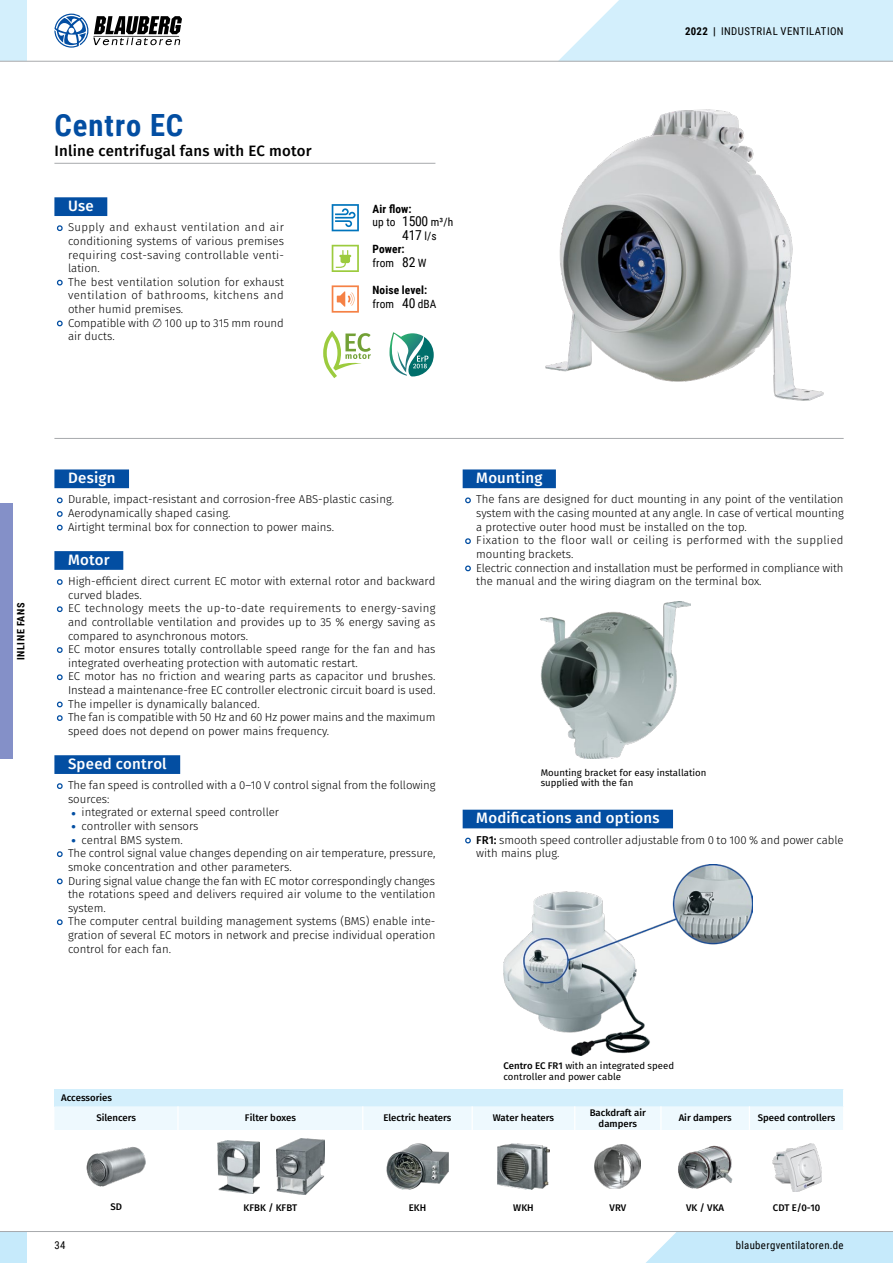
<style>
.page{position:relative;width:893px;height:1263px;background:#fff}
.page>*{position:absolute;margin:0;border:0;box-sizing:border-box;transform-origin:0 0}
.t1{font:700 30.6px "Roboto Condensed";letter-spacing:.03em;color:#034ea2}
.t2{font:500 15px "Fira Sans";letter-spacing:.015em;color:#fff}
.t3{font:500 15px "Fira Sans";letter-spacing:.015em;color:#000}
.t4{font:13.65px "Roboto Condensed";color:#000}
.t5{font:300 11.4px/13.6px "Fira Sans";color:#000}
.t6{font:700 11.4px/13.6px "Roboto Condensed";letter-spacing:.01em;color:#000}
.t7{font:10.8px "Roboto Condensed";letter-spacing:.035em;color:#000}
.t8{font:700 10.2px "Roboto Condensed";letter-spacing:.055em;color:#000}
.t9{font:500 9.6px/20.2px "Fira Sans";color:#000}
.t10{font:9.6px/10.2px "Fira Sans";color:#000}
.s1{font-weight:400}
.s2{font-weight:400;font-size:13.65px}
.s3{font-size:11.4px}
.s4{font-weight:700}
.s5{font-weight:700;font-size:12.6px;color:#034ea2}
.s6{font-weight:500}
</style>
<div class="page">
<hr style="left:54px;top:163px;width:381px;height:1px;background:#a7a9ac">
<div style="left:54px;top:197px;width:53px;height:19px;background:#034ea2"></div>
<svg style="left:56px;top:225px;width:7px;height:7px"></svg>
<svg style="left:56px;top:279px;width:7px;height:7px"></svg>
<svg style="left:56px;top:320px;width:7px;height:7px"></svg>
<img style="left:545px;top:109px;width:279px;height:292px">
<div style="left:54px;top:469px;width:75px;height:19px;background:#034ea2"></div>
<div style="left:54px;top:551px;width:69px;height:19px;background:#034ea2"></div>
<div style="left:54px;top:755px;width:126px;height:19px;background:#034ea2"></div>
<svg style="left:56px;top:497px;width:7px;height:7px"></svg>
<svg style="left:57px;top:511px;width:6px;height:6px"></svg>
<svg style="left:56px;top:524px;width:7px;height:7px"></svg>
<svg style="left:57px;top:579px;width:6px;height:6px"></svg>
<svg style="left:56px;top:606px;width:7px;height:7px"></svg>
<svg style="left:57px;top:647px;width:6px;height:6px"></svg>
<svg style="left:56px;top:674px;width:7px;height:7px"></svg>
<svg style="left:56px;top:701px;width:7px;height:7px"></svg>
<svg style="left:56px;top:715px;width:7px;height:6px"></svg>
<svg style="left:56px;top:783px;width:7px;height:6px"></svg>
<svg style="left:56px;top:851px;width:7px;height:6px"></svg>
<svg style="left:56px;top:878px;width:7px;height:7px"></svg>
<svg style="left:56px;top:919px;width:7px;height:7px"></svg>
<div style="left:463px;top:810px;width:210px;height:18px;background:#034ea2"></div>
<svg style="left:465px;top:837px;width:6px;height:7px"></svg>
<div style="left:463px;top:469px;width:93px;height:19px;background:#034ea2"></div>
<svg style="left:465px;top:497px;width:6px;height:7px"></svg>
<svg style="left:465px;top:538px;width:6px;height:6px"></svg>
<svg style="left:465px;top:565px;width:6px;height:7px"></svg>
<img style="left:541px;top:601px;width:150px;height:158px">
<img style="left:503px;top:864px;width:249px;height:191px">
<hr style="left:54px;top:438px;width:790px;height:1px;background:#a7a9ac">
<svg style="left:86px;top:1141px;width:736px;height:53px"></svg>
<svg style="left:54px;top:1089px;width:790px;height:41px;background:#e2f4fd"></svg>
<img style="left:87px;top:1146px;width:59px;height:41px">
<img style="left:217px;top:1140px;width:42px;height:53px">
<img style="left:277px;top:1138px;width:48px;height:57px">
<img style="left:387px;top:1144px;width:61px;height:45px">
<img style="left:498px;top:1144px;width:51px;height:45px">
<img style="left:595px;top:1145px;width:46px;height:43px">
<img style="left:677px;top:1145px;width:56px;height:43px">
<img style="left:772px;top:1142px;width:49px;height:49px">
<svg style="left:332px;top:204px;width:27px;height:27px"></svg>
<svg style="left:332px;top:245px;width:27px;height:27px"></svg>
<svg style="left:332px;top:285px;width:27px;height:28px"></svg>
<svg style="left:389px;top:332px;width:45px;height:44px"></svg>
<svg style="left:323px;top:331px;width:48px;height:47px"></svg>
<div style="left:646px;top:1232px;width:247px;height:31px;background:#c6eafb"></div>
<div style="left:0;top:1231px;width:27px;height:32px;background:#c6eafb"></div>
<hr style="left:0;top:1231px;width:893px;height:1px;background:#a7a9ac">
<div style="left:0;top:0;width:27px;height:61px;background:#d3effc"></div>
<hr style="left:0;top:61px;width:893px;height:1px;background:#a7a9ac">
<svg style="left:558px;top:0;width:335px;height:62px;background:#d6effa"></svg>
<svg style="left:54px;top:14px;width:128px;height:34px"></svg>
<div style="left:0;top:504px;width:13px;height:255px;background:#8490c8"></div>
<h1 class="t1" style="left:54px;top:104px;width:130px">Centro EC</h1>
<h2 class="t3" style="left:54px;top:141px;width:259px">Inline centrifugal fans with EC motor</h2>
<h2 class="t2" style="left:68px;top:195px;width:27px">Use</h2>
<p class="t5" style="left:68px;top:221px;width:218px">Supply and exhaust ventilation and air conditioning systems of various premises requiring cost-saving controllable venti&shy;lation.<br>The best ventilation solution for exhaust ventilation of bathrooms, kitchens and other humid premises.<br>Compatible with ∅ 100 up to 315 mm round air ducts.</p>
<p class="t6" style="left:372px;top:201px;width:82px">Air flow:<br><span class="s1">up to</span> <span class="s2">1500</span> <span class="s1">m³/h</span></p>
<p class="t4" style="left:402px;top:225px;width:36px">417 <span class="s3">l/s</span></p>
<p class="t6" style="left:372px;top:242px;width:56px">Power: <span class="s1">from</span> <span class="s2">82</span> <span class="s1">W</span></p>
<p class="t6" style="left:372px;top:283px;width:66px">Noise level: <span class="s1">from</span> <span class="s2">40</span> <span class="s1">dBA</span></p>
<p class="t7" style="left:685px;top:23px;width:160px"><span class="s4">2022 |</span> INDUSTRIAL VENTILATION</p>
<p class="t8" style="left:14px;top:660px;width:59px;rotate:-90deg">INLINE FANS</p>
<h2 class="t2" style="left:68px;top:467px;width:49px">Design</h2>
<p class="t5" style="left:68px;top:493px;width:328px">Durable, impact-resistant and corrosion-free ABS-plastic casing.<br>Aerodynamically shaped casing.<br>Airtight terminal box for connection to power mains.</p>
<h2 class="t2" style="left:68px;top:549px;width:43px">Motor</h2>
<p class="t5" style="left:68px;top:575px;width:369px">High-efficient direct current EC motor with external rotor and backward curved blades.<br>EC technology meets the up-to-date requirements to energy-saving and controllable ventilation and provides up to 35 % energy saving as compared to asynchronous motors.<br>EC motor ensures totally controllable speed range for the fan and has integrated overheating protection with automatic restart.<br>EC motor has no friction and wearing parts as capacitor und brushes.<br>Instead a maintenance-free EC controller electronic circuit board is used.<br>The impeller is dynamically balanced.<br>The fan is compatible with 50 Hz and 60 Hz power mains and the maximum speed does not depend on power mains frequency.</p>
<h2 class="t2" style="left:68px;top:753px;width:100px">Speed control</h2>
<p class="t5" style="left:68px;top:779px;width:369px">The fan speed is controlled with a 0–10 V control signal from the following sources:</p>
<p class="t5" style="left:71px;top:806px;width:209px"><span class="s5">•</span> integrated or external speed controller</p>
<p class="t5" style="left:71px;top:820px;width:129px"><span class="s5">•</span> controller with sensors</p>
<p class="t5" style="left:68px;top:834px;width:369px"><span class="s5">•</span> central BMS system.<br>The control signal value changes depending on air temperature, pressure, smoke concentration and other parameters.<br>During signal value change the fan with EC motor correspondingly changes the rotations speed and delivers required air volume to the ventilation system.<br>The computer central building management systems (BMS) enable inte&shy;gration of several EC motors in network and precise individual operation control for each fan.</p>
<h2 class="t2" style="left:476px;top:467px;width:68px">Mounting</h2>
<p class="t5" style="left:476px;top:493px;width:369px">The fans are designed for duct mounting in any point of the ventilation system with the casing mounted at any angle. In case of vertical mounting a protective outer hood must be installed on the top.<br>Fixation to the floor wall or ceiling is performed with the supplied mounting brackets.<br>Electric connection and installation must be performed in compliance with the manual and the wiring diagram on the terminal box.</p>
<p class="t10" style="left:541px;top:768px;width:167px">Mounting bracket for easy installation supplied with the fan</p>
<h2 class="t2" style="left:476px;top:807px;width:185px">Modifications and options</h2>
<p class="t5" style="left:476px;top:834px;width:369px"><span class="s6">FR1:</span> smooth speed controller adjustable from 0 to 100 % and power cable with mains plug.</p>
<p class="t9" style="left:96px;top:1088px;width:41px;text-indent:-35px">Accessories<br>Silencers</p>
<p class="t10" style="left:503px;top:1061px;width:172px"><span class="s6">Centro EC FR1</span> with an integrated speed controller and power cable</p>
<p class="t9" style="left:245px;top:1109px;width:53px">Filter boxes</p>
<p class="t9" style="left:383px;top:1109px;width:69px">Electric heaters</p>
<p class="t9" style="left:493px;top:1109px;width:63px">Water heaters</p>
<p class="t9" style="left:590px;top:1109px;width:58px;line-height:10.2px;text-align:center">Backdraft air dampers</p>
<p class="t9" style="left:679px;top:1109px;width:54px">Air dampers</p>
<p class="t9" style="left:758px;top:1109px;width:79px">Speed controllers</p>
<p class="t9" style="left:110px;top:1197px;width:13px">SD</p>
<p class="t9" style="left:244px;top:1198px;width:55px">KFBK / KFBT</p>
<p class="t9" style="left:409px;top:1198px;width:19px">EKH</p>
<p class="t9" style="left:513px;top:1198px;width:22px">WKH</p>
<p class="t9" style="left:610px;top:1198px;width:18px">VRV</p>
<p class="t9" style="left:686px;top:1198px;width:39px">VK / VKA</p>
<p class="t9" style="left:773px;top:1198px;width:49px">CDT E/0-10</p>
<p class="t7" style="left:54px;top:1238px;width:13px">34</p>
<p class="t7" style="left:736px;top:1238px;width:109px">blaubergventilatoren.de</p>
</div>
